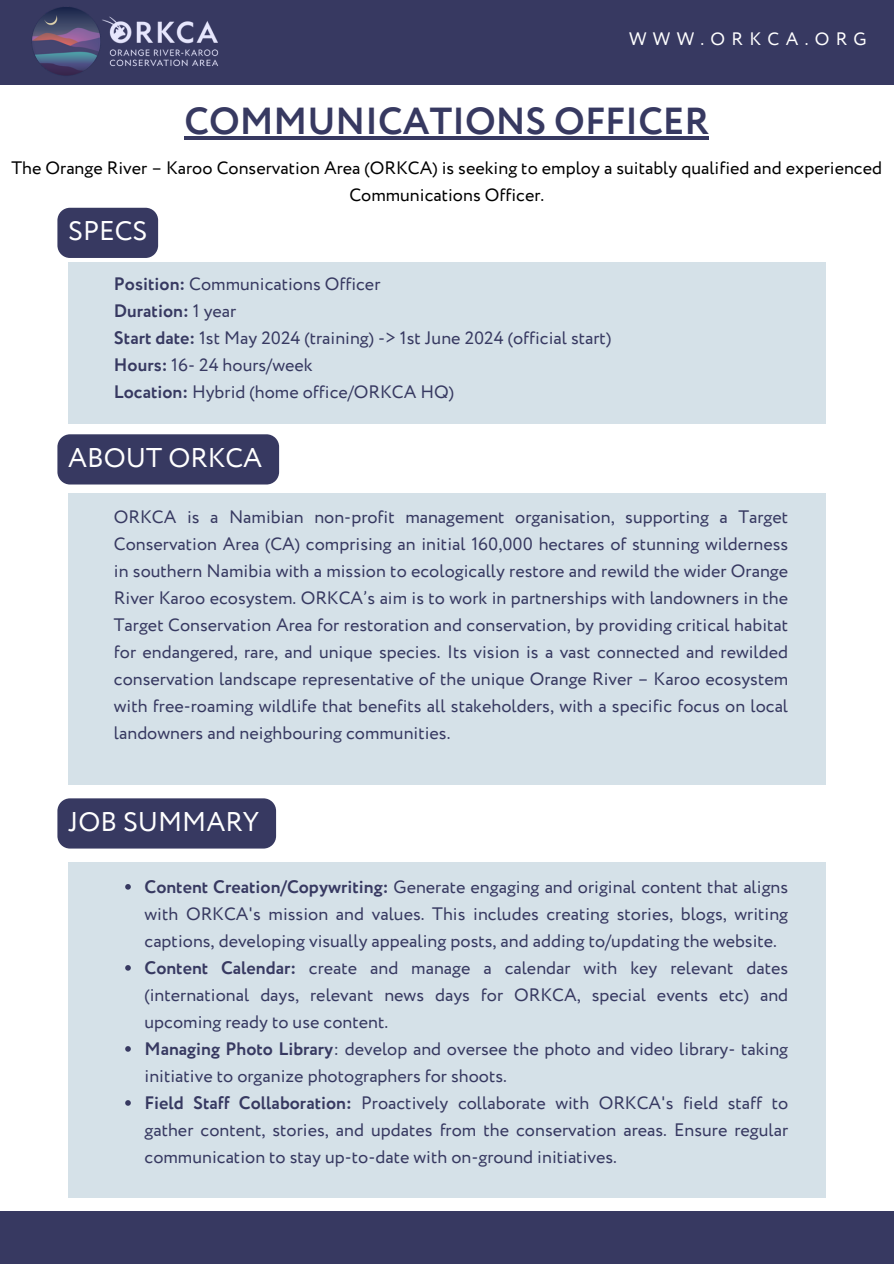
<style>
.page{position:relative;width:894px;height:1264px;background:#fff}
.page>*{position:absolute;margin:0;border:0;box-sizing:border-box;transform-origin:0 0}
.t1{font:700 37.5px "Circe";color:#373961}
.t2{font:27px "Circe";color:#fff}
.t3{font:18px/27px "Circe";color:#373961;text-align:justify}
.t4{font:18px/27px "Circe";color:#000;text-align:center}
.t5{font:700 18px "Circe";color:#373961}
.t6{font:18px "Circe";letter-spacing:.35em;color:#fff}
.s1{font-weight:700}
.s2{font-weight:400}
</style>
<div class="page">
<div style="left:0;top:1211px;width:893px;height:52px;background:#373961"></div>
<div style="left:0;top:0;width:893px;height:84px;background:#373961"></div>
<div style="left:68px;top:262px;width:757px;height:161px;background:#d5e1e8"></div>
<img style="left:32px;top:7px;width:187px;height:69px">
<hr style="left:184px;top:136px;width:525px;height:4px;background:#373961">
<div style="left:57px;top:434px;width:222px;height:50px;background:#373961"></div>
<div style="left:57px;top:208px;width:101px;height:50px;background:#373961"></div>
<div style="left:68px;top:493px;width:757px;height:291px;background:#d5e1e8"></div>
<div style="left:57px;top:798px;width:219px;height:50px;background:#373961"></div>
<div style="left:68px;top:861px;width:757px;height:336px;background:#d5e1e8"></div>
<svg style="left:125px;top:884px;width:6px;height:5px"></svg>
<svg style="left:125px;top:965px;width:6px;height:5px"></svg>
<svg style="left:125px;top:1046px;width:6px;height:5px"></svg>
<svg style="left:125px;top:1100px;width:6px;height:5px"></svg>
<p class="t6" style="left:629px;top:27px;width:239px">WWW.ORKCA.ORG</p>
<p class="t1" style="left:184px;top:96px;width:526px">COMMUNICATIONS OFFICER</p>
<p class="t4" style="left:12px;top:155px;width:871px">The Orange River – Karoo Conservation Area (ORKCA) is seeking to employ a suitably qualified and experienced<br>Communications Officer.</p>
<p class="t2" style="left:68px;top:213px;width:81px">SPECS</p>
<p class="t3" style="left:114px;top:272px;width:268px"><span class="s1">Position:</span> Communications Officer</p>
<h3 class="t5" style="left:114px;top:299px;width:124px">Duration: <span class="s2">1 year</span></h3>
<h1 class="t3" style="left:114px;top:326px;width:498px"><span class="s1">Start date:</span> 1st May 2024 (training) -&gt; 1st June 2024 (official start)</h1>
<p class="t3" style="left:114px;top:353px;width:200px"><span class="s1">Hours:</span> 16- 24 hours/week</p>
<h2 class="t3" style="left:114px;top:380px;width:341px"><span class="s1">Location:</span> Hybrid (home office/ORKCA HQ)</h2>
<p class="t2" style="left:68px;top:439px;width:195px">ABOUT ORKCA</p>
<h2 class="t3" style="left:114px;top:504px;width:675px">ORKCA is a Namibian non-profit management organisation, supporting a Target Conservation Area (CA) comprising an initial 160,000 hectares of stunning wilderness in southern Namibia with a mission to ecologically restore and rewild the wider Orange River Karoo ecosystem. ORKCA’s aim is to work in partnerships with landowners in the Target Conservation Area for restoration and conservation, by providing critical habitat for endangered, rare, and unique species. Its vision is a vast connected and rewilded conservation landscape representative of the unique Orange River – Karoo ecosystem with free-roaming wildlife that benefits all stakeholders, with a specific focus on local landowners and neighbouring communities.</h2>
<p class="t2" style="left:68px;top:803px;width:192px">JOB SUMMARY</p>
<h2 class="t3" style="left:144px;top:874px;width:645px"><span class="s1">Content Creation/Copywriting:</span> Generate engaging and original content that aligns with ORKCA's mission and values. This includes creating stories, blogs, writing captions, developing visually appealing posts, and adding to/updating the website.</h2>
<p class="t3" style="left:144px;top:955px;width:645px"><span class="s1">Content Calendar:</span> create and manage a calendar with key relevant dates (international days, relevant news days for ORKCA, special events etc) and upcoming ready to use content.</p>
<p class="t3" style="left:144px;top:1036px;width:645px"><span class="s1">Managing Photo Library</span>: develop and oversee the photo and video library- taking initiative to organize photographers for shoots.</p>
<p class="t3" style="left:144px;top:1090px;width:645px"><span class="s1">Field Staff Collaboration:</span> Proactively collaborate with ORKCA's field staff to gather content, stories, and updates from the conservation areas. Ensure regular communication to stay up-to-date with on-ground initiatives.</p>
</div>
